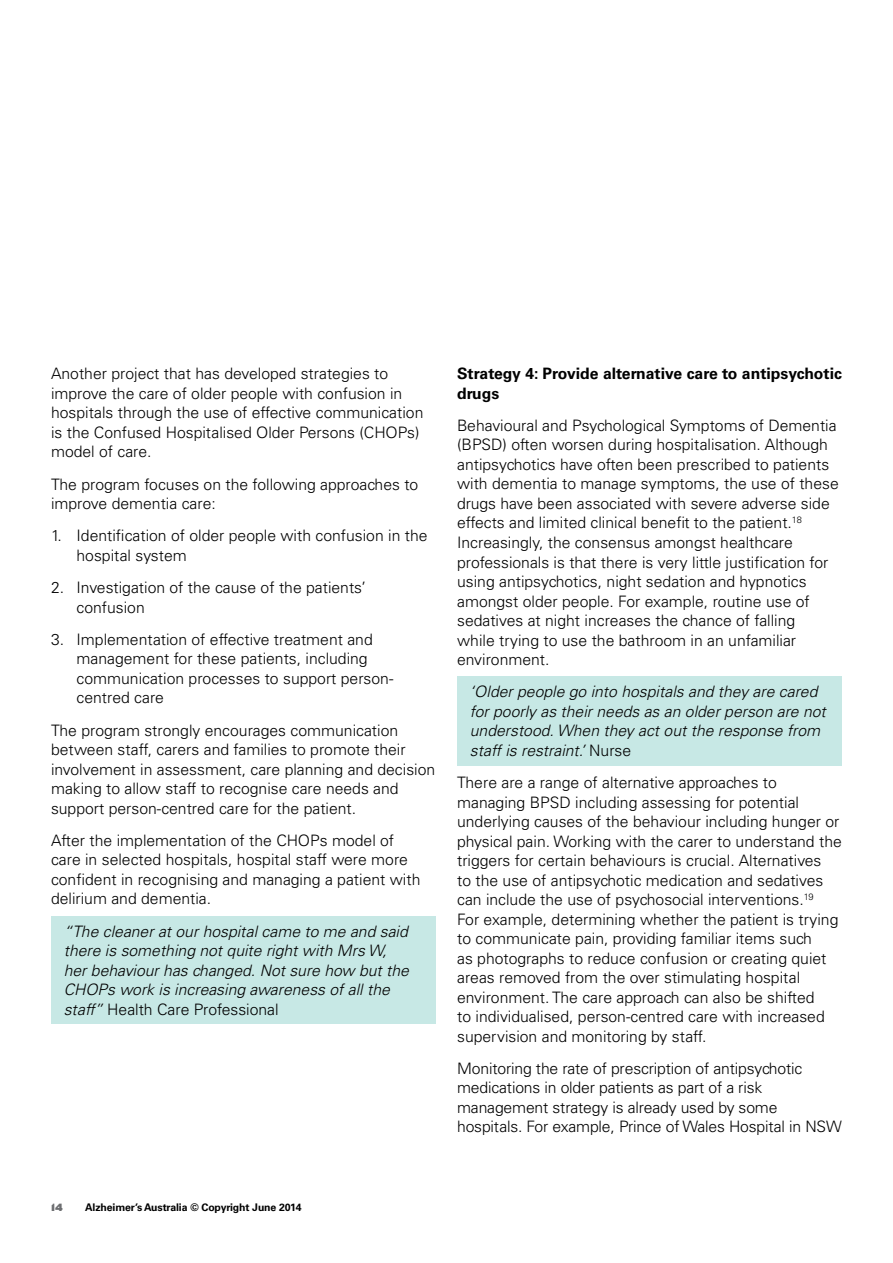
<style>
.page{position:relative;width:893px;height:1263px;background:#fff}
.page>*{position:absolute;margin:0;border:0;box-sizing:border-box;transform-origin:0 0}
.t1{font:300 15.75px/19.5px "Univers LT Std";color:#000}
.t2{font:italic 300 15.75px/19.5px "Univers LT Std";color:#000}
.t3{font:700 15.75px/19.5px "Univers LT Std";color:#000}
.t4{font:700 10.5px "Univers LT Std";letter-spacing:-.01em;color:#000}
.t5{font:900 10.5px "Augustus";color:#6d6e71}
.s1{font-style:normal}
</style>
<div class="page">
<div style="left:51px;top:916px;width:385px;height:107px;background:#c7e8e5"></div>
<div style="left:457px;top:676px;width:385px;height:89px;background:#c7e8e5"></div>
<p class="t1" style="left:51px;top:364px;width:374px">Another project that has developed strategies to improve the care of older people with confusion in hospitals through the use of effective communication is the Confused Hospitalised Older Persons (CHOPs) model of care.</p>
<p class="t1" style="left:51px;top:474px;width:369px">The program focuses on the following approaches to improve dementia care:</p>
<p class="t1" style="left:77px;top:526px;width:353px;text-indent:-26px">1. Identification of older people with confusion in the hospital system</p>
<p class="t1" style="left:77px;top:578px;width:291px;text-indent:-26px">2. Investigation of the cause of the patients’ confusion</p>
<p class="t1" style="left:77px;top:629px;width:318px;text-indent:-26px">3. Implementation of effective treatment and management for these patients, including communication processes to support person&shy;centred care</p>
<p class="t1" style="left:51px;top:720px;width:386px">The program strongly encourages communication between staff, carers and families to promote their involvement in assessment, care planning and decision making to allow staff to recognise care needs and support person-centred care for the patient.</p>
<p class="t1" style="left:51px;top:830px;width:371px">After the implementation of the CHOPs model of care in selected hospitals, hospital staff were more confident in recognising and managing a patient with delirium and dementia.</p>
<p class="t2" style="left:64px;top:921px;width:347px">“The cleaner at our hospital came to me and said there is something not quite right with Mrs W, her behaviour has changed. Not sure how but the CHOPs work is increasing awareness of all the staff” <span class="s1">Health Care Professional</span></p>
<p class="t3" style="left:457px;top:364px;width:386px">Strategy 4: Provide alternative care to antipsychotic drugs</p>
<p class="t1" style="left:457px;top:416px;width:383px">Behavioural and Psychological Symptoms of Dementia (BPSD) often worsen during hospitalisation. Although antipsychotics have often been prescribed to patients with dementia to manage symptoms, the use of these drugs have been associated with severe adverse side effects and limited clinical benefit to the patient.<sup>18<br></sup>Increasingly, the consensus amongst healthcare professionals is that there is very little justification for using antipsychotics, night sedation and hypnotics amongst older people. For example, routine use of sedatives at night increases the chance of falling<br>while trying to use the bathroom in an unfamiliar environment.</p>
<p class="t2" style="left:470px;top:682px;width:357px">‘Older people go into hospitals and they are cared for poorly as their needs as an older person are not understood. When they act out the response from staff is restraint.’ <span class="s1">Nurse</span></p>
<p class="t1" style="left:457px;top:773px;width:386px">There are a range of alternative approaches to managing BPSD including assessing for potential underlying causes of the behaviour including hunger or physical pain. Working with the carer to understand the triggers for certain behaviours is crucial. Alternatives<br>to the use of antipsychotic medication and sedatives can include the use of psychosocial interventions.<sup>19<br></sup>For example, determining whether the patient is trying to communicate pain, providing familiar items such<br>as photographs to reduce confusion or creating quiet areas removed from the over stimulating hospital environment. The care approach can also be shifted<br>to individualised, person-centred care with increased supervision and monitoring by staff.</p>
<p class="t1" style="left:457px;top:1058px;width:386px">Monitoring the rate of prescription of antipsychotic medications in older patients as part of a risk management strategy is already used by some hospitals. For example, Prince of Wales Hospital in NSW</p>
<p class="t5" style="left:51px;top:1201px;width:13px">14</p>
<p class="t4" style="left:85px;top:1201px;width:218px">Alzheimer’s Australia © Copyright June 2014</p>
</div>
